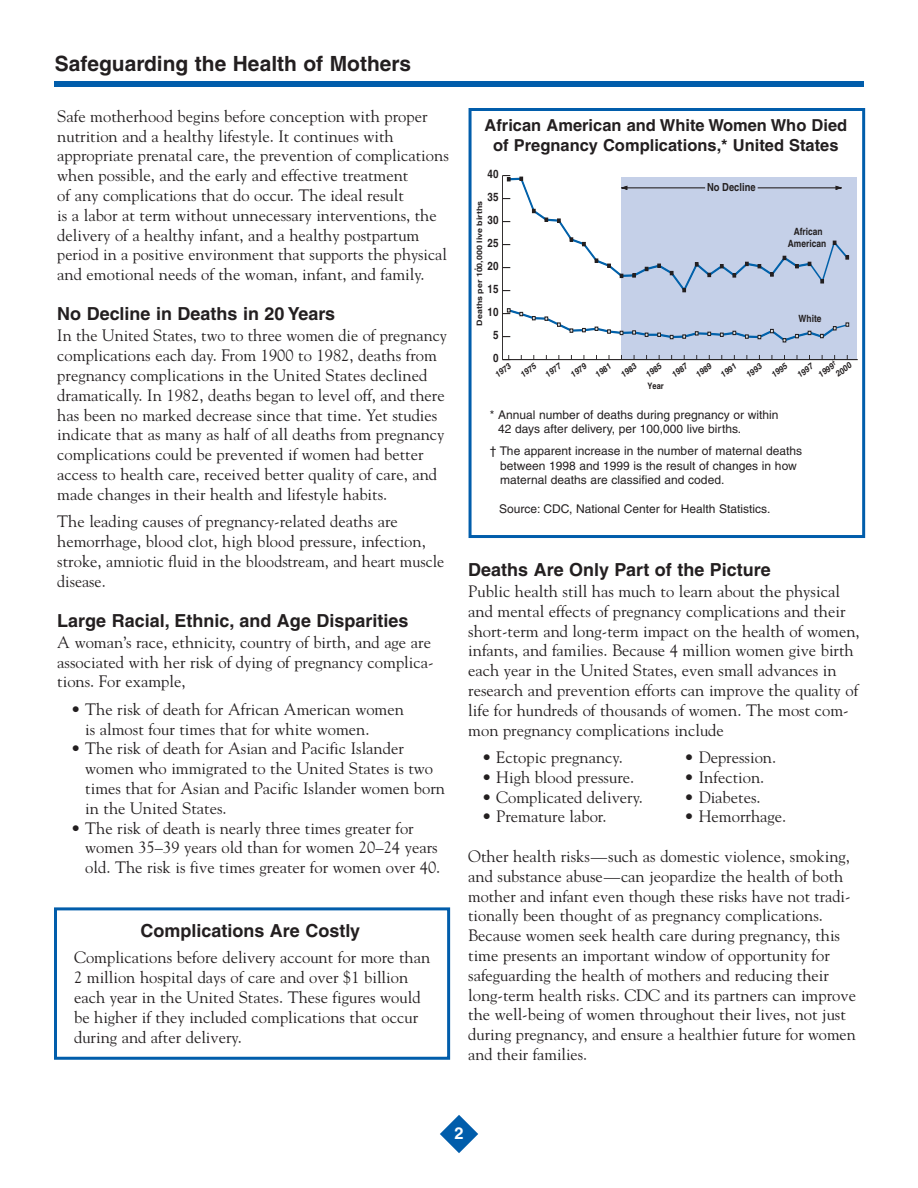
<style>
.page{position:relative;width:918px;height:1188px;background:#fff}
.page>*{position:absolute;margin:0;border:0;box-sizing:border-box;transform-origin:0 0}
.t1{font:700 21px "Helvetica";color:#231f20}
.t2{font:700 18px "Helvetica";color:#231f20}
.t3{font:16.5px/19.8px "Goudy";color:#231f20}
.t4{font:700 16.5px/19.8px "Helvetica";color:#231f20;text-align:center}
.t5{font:700 16.5px "Helvetica";color:#fff}
.t6{font:12px/14.4px "Helvetica";color:#231f20}
.t7{font:700 11.7px "Helvetica";color:#231f20;scale:.85 1}
.t8{font:700 11.1px "Helvetica";color:#231f20;scale:.85 1}
.t9{font:700 10.05px/12px "Helvetica";color:#231f20;text-align:center;scale:.85 1}
.t10{font:700 8.85px "Helvetica";color:#231f20;scale:.85 1}
.t11{font:italic 700 8.4px/12.9px "Helvetica";color:#231f20;scale:.95 1}
.t12{font:700 7.5px "Helvetica";color:#231f20;scale:1.18 1}
</style>
<div class="page">
<div style="left:54px;top:81px;width:810px;height:6px;background:#015dab"></div>
<svg style="left:440px;top:1115px;width:38px;height:38px"></svg>
<div style="left:54px;top:907px;width:396px;height:153px;border:3px solid #015dab"></div>
<div style="left:621px;top:177px;width:236px;height:183px;background:#c5d0e8"></div>
<hr style="left:502px;top:359px;width:356px;height:1px;background:#231f20">
<hr style="left:502px;top:176px;width:1px;height:184px;background:#231f20">
<svg style="left:502px;top:355px;width:8px;height:5px"></svg>
<svg style="left:502px;top:175px;width:348px;height:117px"></svg>
<svg style="left:502px;top:309px;width:347px;height:33px"></svg>
<div style="left:469px;top:108px;width:396px;height:430px;border:3px solid #015dab"></div>
<svg style="left:832px;top:355px;width:4px;height:6px"></svg>
<p class="t1" style="left:55px;top:55px;width:358px">Safeguarding the Health of Mothers</p>
<p class="t3" style="left:57px;top:106px;width:393px">Safe motherhood begins before conception with proper nutrition and a healthy lifestyle. It continues with appropriate prenatal care, the prevention of complications when possible, and the early and effective treatment<br>of any complications that do occur. The ideal result<br>is a labor at term without unnecessary interventions, the delivery of a healthy infant, and a healthy postpartum period in a positive environment that supports the physical and emotional needs of the woman, infant, and family.</p>
<p class="t2" style="left:57px;top:307px;width:279px">No Decline in Deaths in 20 Years</p>
<p class="t3" style="left:57px;top:326px;width:391px">In the United States, two to three women die of pregnancy complications each day. From 1900 to 1982, deaths from pregnancy complications in the United States declined dramatically. In 1982, deaths began to level off, and there has been no marked decrease since that time. Yet studies indicate that as many as half of all deaths from pregnancy complications could be prevented if women had better access to health care, received better quality of care, and made changes in their health and lifestyle habits.</p>
<p class="t3" style="left:57px;top:512px;width:389px">The leading causes of pregnancy-related deaths are hemorrhage, blood clot, high blood pressure, infection, stroke, amniotic fluid in the bloodstream, and heart muscle disease.</p>
<p class="t2" style="left:57px;top:613px;width:353px">Large Racial, Ethnic, and Age Disparities</p>
<p class="t3" style="left:57px;top:632px;width:378px">A woman’s race, ethnicity, country of birth, and age are associated with her risk of dying of pregnancy complica&shy;tions. For example,</p>
<p class="t3" style="left:85px;top:699px;width:320px;text-indent:-14px">• The risk of death for African American women is almost four times that for white women.</p>
<p class="t3" style="left:85px;top:739px;width:361px;text-indent:-14px">• The risk of death for Asian and Pacific Islander women who immigrated to the United States is two times that for Asian and Pacific Islander women born in the United States.</p>
<p class="t3" style="left:85px;top:818px;width:357px;text-indent:-14px">• The risk of death is nearly three times greater for women 35–39 years old than for women 20–24 years old. The risk is five times greater for women over 40.</p>
<p class="t2" style="left:140px;top:924px;width:221px">Complications Are Costly</p>
<p class="t3" style="left:74px;top:948px;width:358px">Complications before delivery account for more than 2 million hospital days of care and over $1 billion each year in the United States. These figures would be higher if they included complications that occur during and after delivery.</p>
<p class="t4" style="left:485px;top:117px;width:364px">African American and White Women Who Died of Pregnancy Complications,* United States</p>
<p class="t7" style="left:488px;top:169px;width:14px">40</p>
<p class="t7" style="left:488px;top:192px;width:14px">35</p>
<p class="t12" style="left:477px;top:326px;width:107px;rotate:-90deg">Deaths per 100,000 live births</p>
<p class="t7" style="left:488px;top:215px;width:14px">30</p>
<p class="t7" style="left:488px;top:238px;width:14px">25</p>
<p class="t7" style="left:488px;top:261px;width:14px">20</p>
<p class="t7" style="left:488px;top:284px;width:14px">15</p>
<p class="t7" style="left:488px;top:307px;width:14px">10</p>
<p class="t7" style="left:493px;top:330px;width:8px">5</p>
<p class="t8" style="left:707px;top:183px;width:59px">No Decline</p>
<p class="t9" style="left:788px;top:227px;width:47px">African<br>American</p>
<p class="t9" style="left:799px;top:313px;width:29px">White</p>
<p class="t7" style="left:493px;top:353px;width:8px">0</p>
<p class="t11" style="left:492px;top:371px;width:20px;rotate:-38deg">1973</p>
<p class="t11" style="left:518px;top:371px;width:20px;rotate:-38deg">1975</p>
<p class="t11" style="left:543px;top:371px;width:20px;rotate:-38deg">1977</p>
<p class="t11" style="left:568px;top:371px;width:20px;rotate:-38deg">1979</p>
<p class="t11" style="left:593px;top:371px;width:20px;rotate:-38deg">1981</p>
<p class="t11" style="left:618px;top:371px;width:20px;rotate:-38deg">1983</p>
<p class="t11" style="left:643px;top:371px;width:20px;rotate:-38deg">1985</p>
<p class="t11" style="left:669px;top:371px;width:20px;rotate:-38deg">1987</p>
<p class="t11" style="left:693px;top:371px;width:20px;rotate:-38deg">1989</p>
<p class="t11" style="left:718px;top:371px;width:20px;rotate:-38deg">1991</p>
<p class="t11" style="left:743px;top:371px;width:20px;rotate:-38deg">1993</p>
<p class="t11" style="left:769px;top:371px;width:20px;rotate:-38deg">1995</p>
<p class="t11" style="left:808px;top:361px;width:20px;text-indent:-17px;rotate:-38deg">1997<br>1999</p>
<p class="t11" style="left:833px;top:370px;width:20px;rotate:-38deg">2000</p>
<p class="t10" style="left:648px;top:383px;width:21px">Year</p>
<p class="t6" style="left:498px;top:409px;width:282px;text-indent:-8px">* Annual number of deaths during pregnancy or within<br>42 days after delivery, per 100,000 live births.</p>
<p class="t6" style="left:500px;top:445px;width:303px;text-indent:-10px">† The apparent increase in the number of maternal deaths between 1998 and 1999 is the result of changes in how maternal deaths are classified and coded.</p>
<p class="t6" style="left:499px;top:503px;width:273px">Source: CDC, National Center for Health Statistics.</p>
<p class="t2" style="left:468px;top:563px;width:304px">Deaths Are Only Part of the Picture</p>
<p class="t3" style="left:468px;top:581px;width:393px">Public health still has much to learn about the physical and mental effects of pregnancy complications and their short-term and long-term impact on the health of women, infants, and families. Because 4 million women give birth each year in the United States, even small advances in research and prevention efforts can improve the quality of life for hundreds of thousands of women. The most com&shy;mon pregnancy complications include</p>
<p class="t3" style="left:482px;top:747px;width:143px">• Ectopic pregnancy.</p>
<p class="t3" style="left:684px;top:747px;width:93px">• Depression.</p>
<p class="t3" style="left:482px;top:767px;width:154px">• High blood pressure.</p>
<p class="t3" style="left:684px;top:767px;width:82px">• Infection.</p>
<p class="t3" style="left:482px;top:787px;width:163px">• Complicated delivery.</p>
<p class="t3" style="left:684px;top:787px;width:78px">• Diabetes.</p>
<p class="t3" style="left:482px;top:807px;width:126px">• Premature labor.</p>
<p class="t3" style="left:684px;top:807px;width:104px">• Hemorrhage.</p>
<p class="t3" style="left:468px;top:846px;width:389px">Other health risks—such as domestic violence, smoking, and substance abuse—can jeopardize the health of both mother and infant even though these risks have not tradi&shy;tionally been thought of as pregnancy complications.<br>Because women seek health care during pregnancy, this time presents an important window of opportunity for safeguarding the health of mothers and reducing their long-term health risks. CDC and its partners can improve the well-being of women throughout their lives, not just during pregnancy, and ensure a healthier future for women and their families.</p>
<p class="t5" style="left:455px;top:1127px;width:11px">2</p>
</div>
